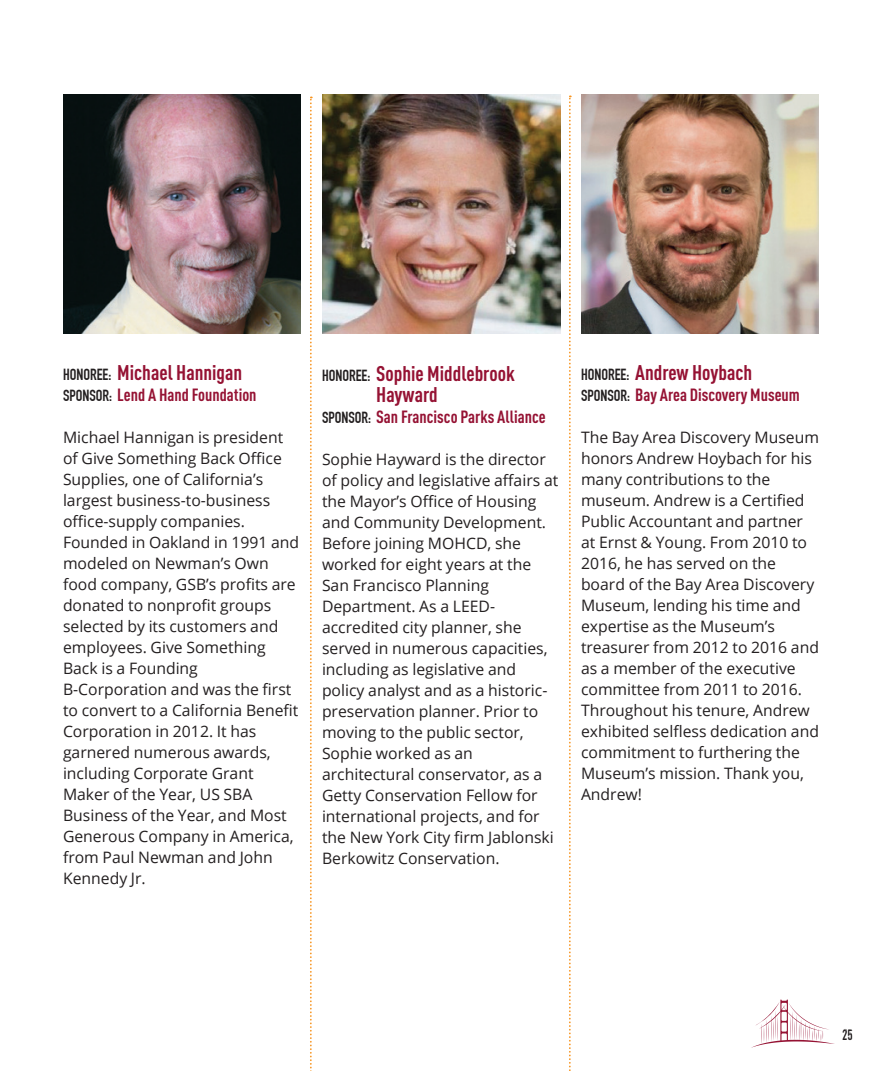
<style>
.page{position:relative;width:882px;height:1071px;background:#fff}
.page>*{position:absolute;margin:0;border:0;box-sizing:border-box;transform-origin:0 0}
.t1{font:700 21px/21px "DIN Cond";color:#951233}
.t2{font:700 17.5px "DIN Cond";color:#951233}
.t3{font:15.75px/21px "Open Sans";color:#231f20}
.t4{font:300 condensed 14px "DIN Pro";color:#231f20}
.s1{font-family:"DIN Condensed";font-size:15.75px;color:#231f20}
</style>
<div class="page">
<svg style="left:751px;top:1000px;width:84px;height:48px"></svg>
<img style="left:63px;top:94px;width:238px;height:239px">
<img style="left:322px;top:94px;width:238px;height:239px">
<img style="left:581px;top:94px;width:238px;height:239px">
<svg style="left:310px;top:97px;width:2px;height:974px"></svg>
<svg style="left:569px;top:96px;width:2px;height:975px"></svg>
<h1 class="t1" style="left:63px;top:362px;width:181px"><span class="s1">HONOREE:</span> Michael Hannigan</h1>
<p class="t2" style="left:63px;top:384px;width:195px"><span class="s1">SPONSOR:</span> Lend A Hand Foundation</p>
<p class="t3" style="left:63px;top:427px;width:238px">Michael Hannigan is president of Give Something Back Office<br>Supplies, one of California’s largest business-to-business office-supply companies.<br>Founded in Oakland in 1991 and modeled on Newman’s Own food company, GSB’s profits are donated to nonprofit groups selected by its customers and employees. Give Something<br>Back is a Founding<br>B-Corporation and was the first to convert to a California Benefit<br>Corporation in 2012. It has garnered numerous awards, including Corporate Grant<br>Maker of the Year, US SBA<br>Business of the Year, and Most<br>Generous Company in America, from Paul Newman and John<br>Kennedy Jr.</p>
<h1 class="t1" style="left:376px;top:362px;width:140px;text-indent:-54px"><span class="s1">HONOREE:</span> Sophie Middlebrook<br>Hayward</h1>
<p class="t2" style="left:322px;top:406px;width:225px"><span class="s1">SPONSOR:</span> San Francisco Parks Alliance</p>
<p class="t3" style="left:322px;top:448px;width:238px">Sophie Hayward is the director of policy and legislative affairs at the Mayor’s Office of Housing and Community Development.<br>Before joining MOHCD, she worked for eight years at the<br>San Francisco Planning<br>Department. As a LEED&shy;accredited city planner, she served in numerous capacities, including as legislative and policy analyst and as a historic&shy;preservation planner. Prior to moving to the public sector,<br>Sophie worked as an architectural conservator, as a<br>Getty Conservation Fellow for international projects, and for the New York City firm Jablonski<br>Berkowitz Conservation.</p>
<h1 class="t1" style="left:581px;top:362px;width:173px"><span class="s1">HONOREE:</span> Andrew Hoybach</h1>
<p class="t2" style="left:581px;top:384px;width:220px"><span class="s1">SPONSOR:</span> Bay Area Discovery Museum</p>
<p class="t3" style="left:581px;top:427px;width:240px">The Bay Area Discovery Museum honors Andrew Hoybach for his many contributions to the museum. Andrew is a Certified<br>Public Accountant and partner at Ernst &amp; Young. From 2010 to<br>2016, he has served on the board of the Bay Area Discovery<br>Museum, lending his time and expertise as the Museum’s treasurer from 2012 to 2016 and as a member of the executive committee from 2011 to 2016.<br>Throughout his tenure, Andrew exhibited selfless dedication and commitment to furthering the<br>Museum’s mission. Thank you,<br>Andrew!</p>
<p class="t4" style="left:843px;top:1024px;width:11px">25</p>
</div>
